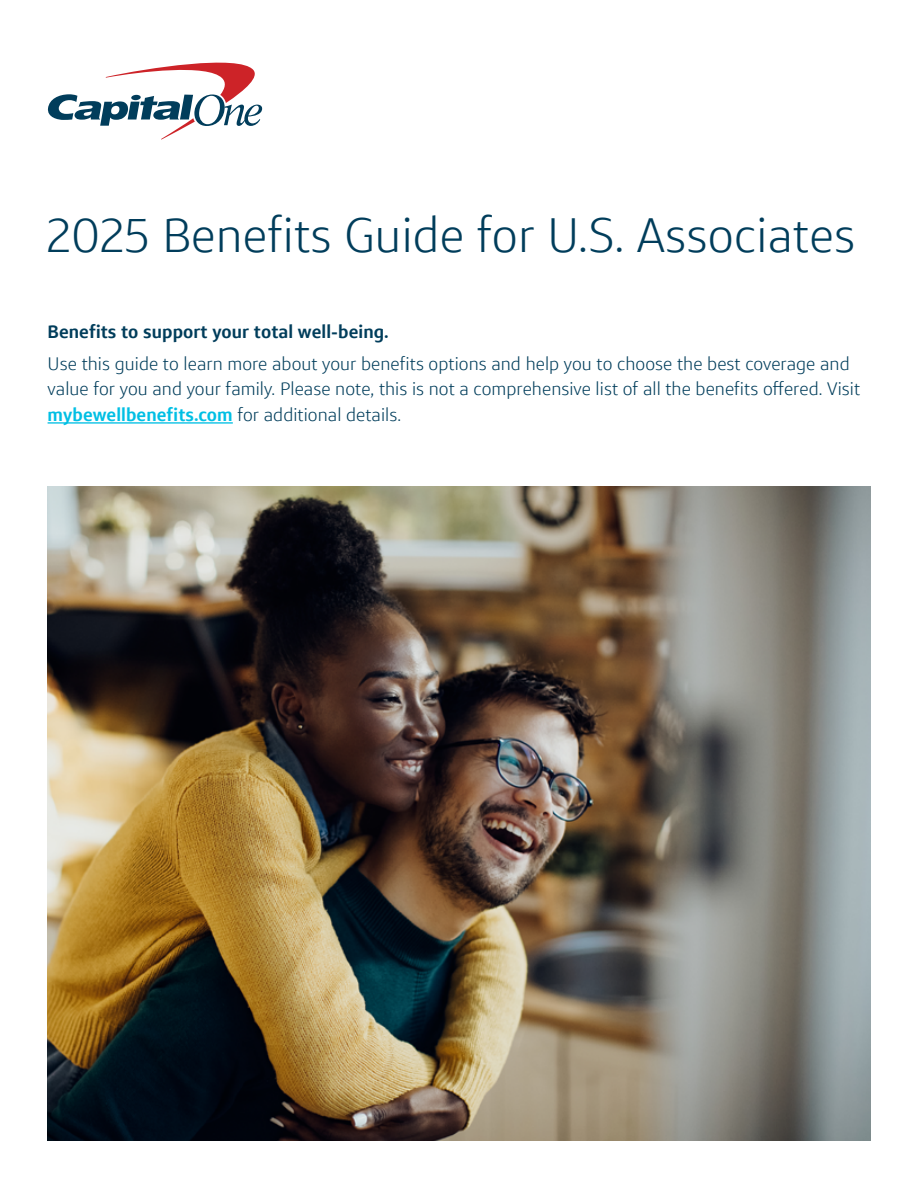
<style>
.page{position:relative;width:918px;height:1188px;background:#fff}
.page>*{position:absolute;margin:0;border:0;box-sizing:border-box;transform-origin:0 0}
.t1{font:300 48px "Optimist";letter-spacing:.005em;color:#013d5b}
.t2{font:300 18px/25.5px "Optimist";letter-spacing:.005em;color:#013d5b}
.t3{font:600 18px "Optimist";letter-spacing:.005em;color:#013d5b}
.s1{font-weight:600;color:#00bfe4}
</style>
<div class="page">
<hr style="left:48px;top:422px;width:185px;height:2px;background:#00bfe4">
<img style="left:47px;top:486px;width:824px;height:655px">
<svg style="left:48px;top:63px;width:214px;height:77px"></svg>
<h1 class="t1" style="left:47px;top:208px;width:809px">2025 Benefits Guide for U.S. Associates</h1>
<p class="t3" style="left:48px;top:321px;width:343px">Benefits to support your total well-being.</p>
<p class="t2" style="left:48px;top:351px;width:814px">Use this guide to learn more about your benefits options and help you to choose the best coverage and value for you and your family. Please note, this is not a comprehensive list of all the benefits offered. Visit <span class="s1">mybewellbenefits.com</span> for additional details.</p>
</div>
